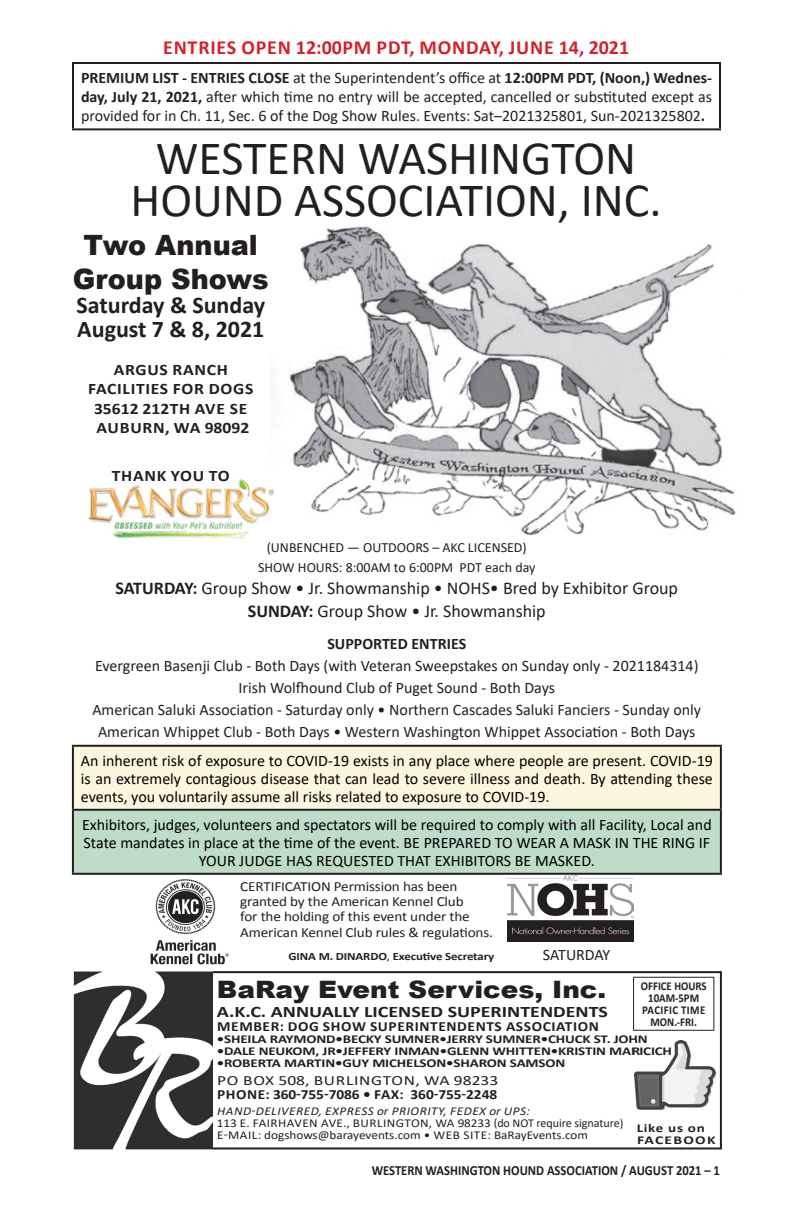
<style>
.page{position:relative;width:792px;height:1224px;background:#fff}
.page>*{position:absolute;margin:0;border:0;box-sizing:border-box;transform-origin:0 0}
.t1{font:48px "Calibri";color:#231f20}
.MainText27{font:900 28px/33.6px "Arial";color:#231f20;text-align:center}
.t2{font:700 24px/24px "Calibri";color:#231f20}
.t3{font:900 24px "Arial";color:#231f20;scale:1.1 1}
.t4{font:700 20px "Calibri";letter-spacing:.04em;color:#d1232a}
.t5{font:18px "Calibri";color:#231f20}
.MainText13{font:16px/19.2px "Calibri";color:#231f20;text-align:justify}
.MainText27-2{font:16px/18px "Calibri";color:#000;text-align:justify}
.t6{font:700 16px "Calibri";color:#231f20;scale:1.25 1}
.t7{font:700 16px "Calibri";letter-spacing:.04em;color:#231f20;scale:1.1 1}
.t8{font:700 16px "Calibri";color:#231f20;scale:1.1 1}
.t9{font:700 16px "Calibri";color:#231f20}
.t10{font:14px/15.4px "Calibri";letter-spacing:-.01em;color:#231f20;scale:1.09 1}
.t11{font:14px "Calibri";letter-spacing:-.01em;color:#231f20}
.MainText27-3{font:700 14px "Calibri";color:#231f20;scale:.9 1}
.MainText27-4{font:700 14px "Calibri";letter-spacing:.04em;color:#231f20;scale:1.1 1}
.MainText27-5{font:700 14px "Calibri";color:#231f20;scale:1.1 1}
.t12{font:14px "Calibri";letter-spacing:.035em;color:#231f20;scale:1.25 1}
.MainText27-6{font:700 12px "Calibri";letter-spacing:-.01em;color:#231f20;scale:1.25 1}
.t13{font:12px "Calibri";color:#231f20;scale:1.1 1}
.t14{font:italic 12px "Calibri";letter-spacing:.04em;color:#231f20;scale:1.1 1}
.MainText27-7{font:700 12px/12px "Calibri";letter-spacing:-.01em;color:#231f20;text-align:center;scale:.9 1}
.MainText27-8{font:700 12px "Calibri";letter-spacing:.08em;color:#231f20;scale:1.3 1}
.t15{font:700 11.2px "Calibri";letter-spacing:-.01em;color:#231f20;scale:1.15 1}
.s1{color:#c5168c}
.s2{font-weight:700}
.s3{font-weight:400}
</style>
<div class="page">
<img style="left:508px;top:876px;width:125px;height:65px">
<img style="left:150px;top:879px;width:79px;height:86px">
<img style="left:289px;top:226px;width:447px;height:310px">
<hr style="left:72px;top:62px;width:649px;height:2px;background:#231f20">
<hr style="left:72px;top:64px;width:2px;height:64px;background:#231f20">
<hr style="left:719px;top:64px;width:2px;height:64px;background:#231f20">
<hr style="left:72px;top:128px;width:649px;height:2px;background:#231f20">
<div style="left:74px;top:971px;width:648px;height:178px;border:2px solid #231f20"></div>
<img style="left:634px;top:1040px;width:81px;height:70px">
<img style="left:73px;top:971px;width:139px;height:179px">
<hr style="left:633px;top:977px;width:81px;height:1px;background:#231f20">
<hr style="left:633px;top:978px;width:1px;height:52px;background:#231f20">
<hr style="left:713px;top:978px;width:1px;height:52px;background:#231f20">
<hr style="left:633px;top:1030px;width:81px;height:1px;background:#231f20">
<div style="left:73px;top:746px;width:648px;height:64px;background:#fdf6df"></div>
<div style="left:73px;top:810px;width:648px;height:64px;background:#bfdcc9"></div>
<hr style="left:72px;top:745px;width:650px;height:2px;background:#231f20">
<hr style="left:72px;top:747px;width:2px;height:62px;background:#231f20">
<hr style="left:720px;top:747px;width:2px;height:62px;background:#231f20">
<hr style="left:72px;top:809px;width:650px;height:2px;background:#231f20">
<hr style="left:72px;top:811px;width:2px;height:62px;background:#231f20">
<hr style="left:720px;top:811px;width:2px;height:62px;background:#231f20">
<hr style="left:72px;top:873px;width:650px;height:2px;background:#231f20">
<img style="left:88px;top:479px;width:186px;height:60px">
<p class="t4" style="left:163px;top:33px;width:468px">ENTRIES OPEN 12:00PM PDT, MONDAY, JUNE 14<span class="s1">,</span> 2021</p>
<p class="MainText13" style="left:81px;top:68px;width:632px"><span class="s2">PREMIUM LIST - ENTRIES CLOSE</span> at the Superintendent’s office at <span class="s2">12:00PM PDT, (Noon,) Wednes&shy;day, July 21, 2021,</span> after which time no entry will be accepted, cancelled or substituted except as provided for in Ch. 11, Sec. 6 of the Dog Show Rules. Events: Sat–2021325801, Sun-2021325802<span class="s2">.</span></p>
<p class="t1" style="left:156px;top:125px;width:482px">WESTERN WASHINGTON</p>
<p class="t1" style="left:130px;top:167px;width:533px">HOUND ASSOCIATION, INC.</p>
<p class="MainText27" style="left:73px;top:228px;width:198px">Two Annual<br>Group Shows</p>
<p class="t2" style="left:77px;top:293px;width:190px">Saturday &amp; Sunday<br>August 7 &amp; 8, 2021</p>
<p class="t7" style="left:114px;top:359px;width:105px">ARGUS RANCH</p>
<p class="t7" style="left:88px;top:378px;width:152px">FACILITIES FOR DOGS</p>
<p class="t8" style="left:94px;top:397px;width:141px">35612 212TH AVE SE</p>
<p class="t8" style="left:97px;top:416px;width:140px">AUBURN, WA 98092</p>
<p class="t7" style="left:112px;top:464px;width:109px">THANK YOU TO</p>
<p class="t11" style="left:267px;top:538px;width:262px">(UNBENCHED — OUTDOORS – AKC LICENSED)</p>
<p class="t11" style="left:258px;top:558px;width:279px">SHOW HOURS: 8:00AM to 6:00PM PDT each day</p>
<p class="t5" style="left:115px;top:576px;width:564px"><span class="s2">SATURDAY:</span> Group Show • Jr. Showmanship • NOHS• Bred by Exhibitor Group</p>
<p class="t5" style="left:248px;top:599px;width:299px"><span class="s2">SUNDAY:</span> Group Show • Jr. Showmanship</p>
<p class="t9" style="left:327px;top:633px;width:140px">SUPPORTED ENTRIES</p>
<p class="MainText13" style="left:95px;top:656px;width:605px">Evergreen Basenji Club - Both Days (with Veteran Sweepstakes on Sunday only - 2021184314)</p>
<p class="MainText13" style="left:239px;top:678px;width:318px">Irish Wolfhound Club of Puget Sound - Both Days</p>
<p class="MainText13" style="left:92px;top:700px;width:610px">American Saluki Association - Saturday only • Northern Cascades Saluki Fanciers - Sunday only</p>
<p class="MainText13" style="left:98px;top:722px;width:599px">American Whippet Club - Both Days • Western Washington Whippet Association - Both Days</p>
<p class="MainText27-2" style="left:81px;top:751px;width:634px">An inherent risk of exposure to COVID-19 exists in any place where people are present. COVID-19 is an extremely contagious disease that can lead to severe illness and death. By attending these events, you voluntarily assume all risks related to exposure to COVID-19.</p>
<p class="MainText27-2" style="left:82px;top:815px;width:631px;text-align:center">Exhibitors, judges, volunteers and spectators will be required to comply with all Facility, Local and<br>State mandates in place at the time of the event. BE PREPARED TO WEAR A MASK IN THE RING IF<br>YOUR JUDGE HAS REQUESTED THAT EXHIBITORS BE MASKED.</p>
<p class="t10" style="left:240px;top:878px;width:233px">CERTIFICATION Permission has been granted by the American Kennel Club<br>for the holding of this event under the American Kennel Club rules &amp; regulations.</p>
<p class="t15" style="left:289px;top:949px;width:180px">GINA M. DINARDO<span class="s3">,</span> Executive Secretary</p>
<p class="t3" style="left:217px;top:972px;width:356px">BaRay Event Services, Inc.</p>
<p class="t6" style="left:217px;top:1001px;width:314px">A.K.C. ANNUALLY LICENSED SUPERINTENDENTS</p>
<p class="MainText27-4" style="left:217px;top:1017px;width:349px">MEMBER: DOG SHOW SUPERINTENDENTS ASSOCIATION</p>
<p class="MainText27-6" style="left:217px;top:1031px;width:346px">•SHEILA RAYMOND•BECKY SUMNER•JERRY SUMNER•CHUCK ST. JOHN</p>
<p class="MainText27-6" style="left:217px;top:1043px;width:366px">•DALE NEUKOM, JR•JEFFERY INMAN•GLENN WHITTEN•KRISTIN MARICICH</p>
<p class="MainText27-6" style="left:217px;top:1055px;width:280px">•ROBERTA MARTIN•GUY MICHELSON•SHARON SAMSON</p>
<p class="t12" style="left:217px;top:1071px;width:226px">PO BOX 508, BURLINGTON, WA 98233</p>
<p class="MainText27-5" style="left:217px;top:1085px;width:256px">PHONE: 360-755-7086 • FAX: 360-755-2248</p>
<p class="t14" style="left:217px;top:1103px;width:286px">HAND-DELIVERED, EXPRESS or PRIORITY, FEDEX or UPS:</p>
<p class="t13" style="left:217px;top:1115px;width:371px">113 E. FAIRHAVEN AVE., BURLINGTON, WA 98233 (do NOT require signature)</p>
<p class="t13" style="left:217px;top:1127px;width:339px">E-MAIL: dogshows@barayevents.com • WEB SITE: BaRayEvents.com</p>
<p class="MainText13" style="left:543px;top:945px;width:69px">SATURDAY</p>
<p class="MainText27-7" style="left:641px;top:980px;width:75px">OFFICE HOURS</p>
<p class="MainText27-7" style="left:642px;top:992px;width:72px">10AM-5PM<br>PACIFIC TIME<br>MON.-FRI.</p>
<p class="MainText27-6" style="left:637px;top:1119px;width:56px">Like us on</p>
<p class="MainText27-8" style="left:637px;top:1131px;width:62px">FACEBOOK</p>
<p class="MainText27-3" style="left:372px;top:1160px;width:388px">WESTERN WASHINGTON HOUND ASSOCIATION / AUGUST 2021 – 1</p>
</div>
